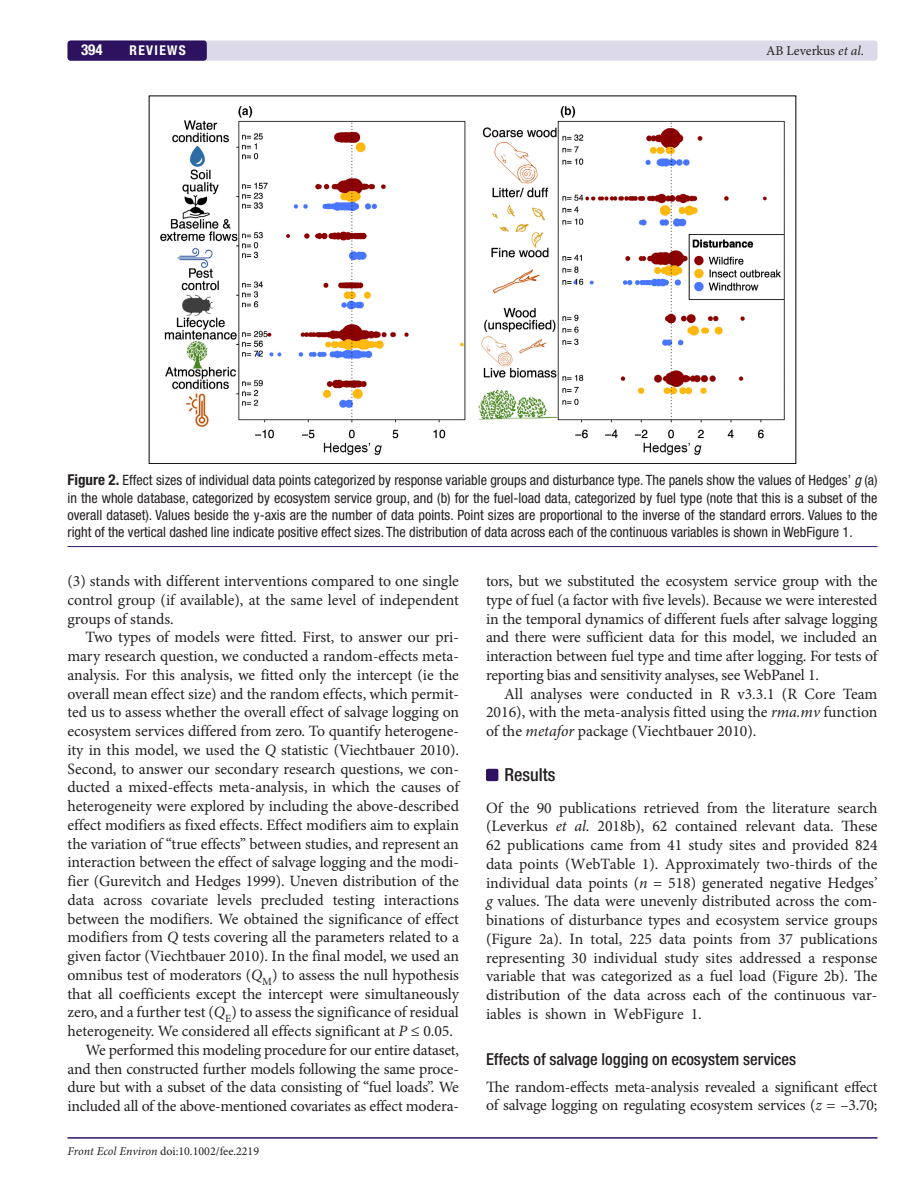
<style>
.page{position:relative;width:918px;height:1188px;background:#fff}
.page>*{position:absolute;margin:0;border:0;box-sizing:border-box;transform-origin:0 0}
.t1{font:500 condensed 18px "Helvetica Neue LT Std";color:#231f20}
.t2{font:500 condensed 16.5px "Helvetica Neue LT Std";color:#231f20}
.t3{font:15.75px/18.8px "Minion Pro";letter-spacing:-.005em;color:#231f20;text-align:justify}
.t4{font:700 condensed 15px "Helvetica Neue LT Std";color:#fff}
.t5{font:condensed 14.25px/17.2px "Helvetica Neue LT Std";color:#231f20;text-align:justify}
.t6{font:13.5px "Minion Pro";color:#231f20}
.t7{font:700 condensed 13.5px "Helvetica Neue LT Std";letter-spacing:.1em;color:#fff}
.t8{font:12px "Minion Pro";color:#231f20}
.s1{font-style:italic}
.s2{font-weight:700;font-size:15px}
</style>
<div class="page">
<hr style="left:68px;top:1137px;width:810px;height:2px;background:#2d135f">
<div style="left:67px;top:40px;width:811px;height:21px;background:#dcdae8;border-radius:3px"></div>
<div style="left:67px;top:40px;width:140px;height:21px;background:#2d135f;border-radius:3px"></div>
<div style="left:486px;top:769px;width:12px;height:12px;background:#2d135f;border-radius:2px"></div>
<hr style="left:68px;top:546px;width:810px;height:1px;background:#2d135f">
<img style="left:160px;top:106px;width:625px;height:349px">
<p class="t4" style="left:81px;top:41px;width:23px">394</p>
<p class="t7" style="left:130px;top:42px;width:58px">REVIEWS</p>
<p class="t6" style="left:766px;top:42px;width:99px">AB Leverkus <span class="s1">et al</span>.</p>
<p class="t5" style="left:68px;top:472px;width:812px"><span class="s2">Figure 2.</span> Effect sizes of individual data points categorized by response variable groups and disturbance type. The panels show the values of Hedges’ <span class="s1">g</span> (a) in the whole database, categorized by ecosystem service group, and (b) for the fuel-load data, categorized by fuel type (note that this is a subset of the overall dataset). Values beside the y-axis are the number of data points. Point sizes are proportional to the inverse of the standard errors. Values to the right of the vertical dashed line indicate positive effect sizes. The distribution of data across each of the continuous variables is shown in WebFigure 1.</p>
<p class="t3" style="left:68px;top:572px;width:393px">(3) stands with different interventions compared to one single control group (if available), at the same level of independent groups of stands.</p>
<p class="t3" style="left:86px;top:628px;width:375px">Two types of models were fitted. First, to answer our pri-</p>
<p class="t3" style="left:68px;top:647px;width:393px">mary research question, we conducted a random-effects meta-</p>
<p class="t3" style="left:67px;top:666px;width:393px">analysis. For this analysis, we fitted only the intercept (ie the</p>
<p class="t3" style="left:67px;top:684px;width:393px">overall mean effect size) and the random effects, which permit-</p>
<p class="t3" style="left:67px;top:703px;width:393px">ted us to assess whether the overall effect of salvage logging on</p>
<p class="t3" style="left:67px;top:722px;width:393px">ecosystem services differed from zero. To quantify heterogene-</p>
<p class="t3" style="left:67px;top:741px;width:393px">ity in this model, we used the <span class="s1">Q</span> statistic (Viechtbauer 2010).</p>
<p class="t3" style="left:67px;top:759px;width:393px">Second, to answer our secondary research questions, we con-</p>
<p class="t3" style="left:67px;top:778px;width:393px">ducted a mixed-effects meta-analysis, in which the causes of</p>
<p class="t3" style="left:67px;top:797px;width:393px">heterogeneity were explored by including the above-described</p>
<p class="t3" style="left:67px;top:815px;width:393px">effect modifiers as fixed effects. Effect modifiers aim to explain</p>
<p class="t3" style="left:67px;top:834px;width:393px">the variation of “true effects” between studies, and represent an</p>
<p class="t3" style="left:67px;top:853px;width:393px">interaction between the effect of salvage logging and the modi-</p>
<p class="t3" style="left:67px;top:872px;width:393px">fier (Gurevitch and Hedges 1999). Uneven distribution of the</p>
<p class="t3" style="left:67px;top:890px;width:393px">data across covariate levels precluded testing interactions</p>
<p class="t3" style="left:67px;top:909px;width:393px">between the modifiers. We obtained the significance of effect</p>
<p class="t3" style="left:67px;top:928px;width:393px">modifiers from <span class="s1">Q</span> tests covering all the parameters related to a</p>
<p class="t3" style="left:67px;top:947px;width:393px">given factor (Viechtbauer 2010). In the final model, we used an</p>
<p class="t3" style="left:67px;top:966px;width:393px">omnibus test of moderators (<span class="s1">Q</span><sub>M</sub>) to assess the null hypothesis</p>
<p class="t3" style="left:67px;top:984px;width:393px">that all coefficients except the intercept were simultaneously</p>
<p class="t3" style="left:67px;top:1003px;width:393px">zero, and a further test (<span class="s1">Q</span><sub>E</sub>) to assess the significance of residual</p>
<p class="t3" style="left:68px;top:1022px;width:387px">heterogeneity. We considered all effects significant at <span class="s1">P</span> ≤ 0.05.</p>
<p class="t3" style="left:86px;top:1041px;width:375px">We performed this modeling procedure for our entire dataset,</p>
<p class="t3" style="left:68px;top:1059px;width:393px">and then constructed further models following the same proce-</p>
<p class="t3" style="left:68px;top:1078px;width:393px">dure but with a subset of the data consisting of “fuel loads”. We</p>
<p class="t3" style="left:68px;top:1097px;width:393px">included all of the above-mentioned covariates as effect modera-</p>
<p class="t8" style="left:68px;top:1144px;width:193px"><span class="s1">Front Ecol Environ</span> doi:10.1002/fee.2219</p>
<p class="t3" style="left:486px;top:572px;width:393px">tors, but we substituted the ecosystem service group with the type of fuel (a factor with five levels). Because we were interested in the temporal dynamics of different fuels after salvage logging and there were sufficient data for this model, we included an interaction between fuel type and time after logging. For tests of reporting bias and sensitivity analyses, see WebPanel 1.</p>
<p class="t3" style="left:486px;top:684px;width:393px;text-indent:18px">All analyses were conducted in R v3.3.1 (R Core Team 2016), with the meta-analysis fitted using the <span class="s1">rma.mv</span> function of the <span class="s1">metafor</span> package (Viechtbauer 2010).</p>
<p class="t1" style="left:504px;top:764px;width:52px">Results</p>
<p class="t3" style="left:486px;top:798px;width:393px">Of the 90 publications retrieved from the literature search (Leverkus <span class="s1">et al.</span> 2018b), 62 contained relevant data. These 62 publications came from 41 study sites and provided 824 data points (WebTable 1). Approximately two-thirds of the individual data points (<span class="s1">n</span> = 518) generated negative Hedges’ <span class="s1">g</span> values. The data were unevenly distributed across the com&shy;binations of disturbance types and ecosystem service groups (Figure 2a). In total, 225 data points from 37 publications representing 30 individual study sites addressed a response variable that was categorized as a fuel load (Figure 2b). The distribution of the data across each of the continuous var&shy;iables is shown in WebFigure 1.</p>
<p class="t2" style="left:486px;top:1049px;width:312px">Effects of salvage logging on ecosystem services</p>
<p class="t3" style="left:486px;top:1077px;width:393px">The random-effects meta-analysis revealed a significant effect of salvage logging on regulating ecosystem services (<span class="s1">z</span> = –3.70;</p>
</div>
